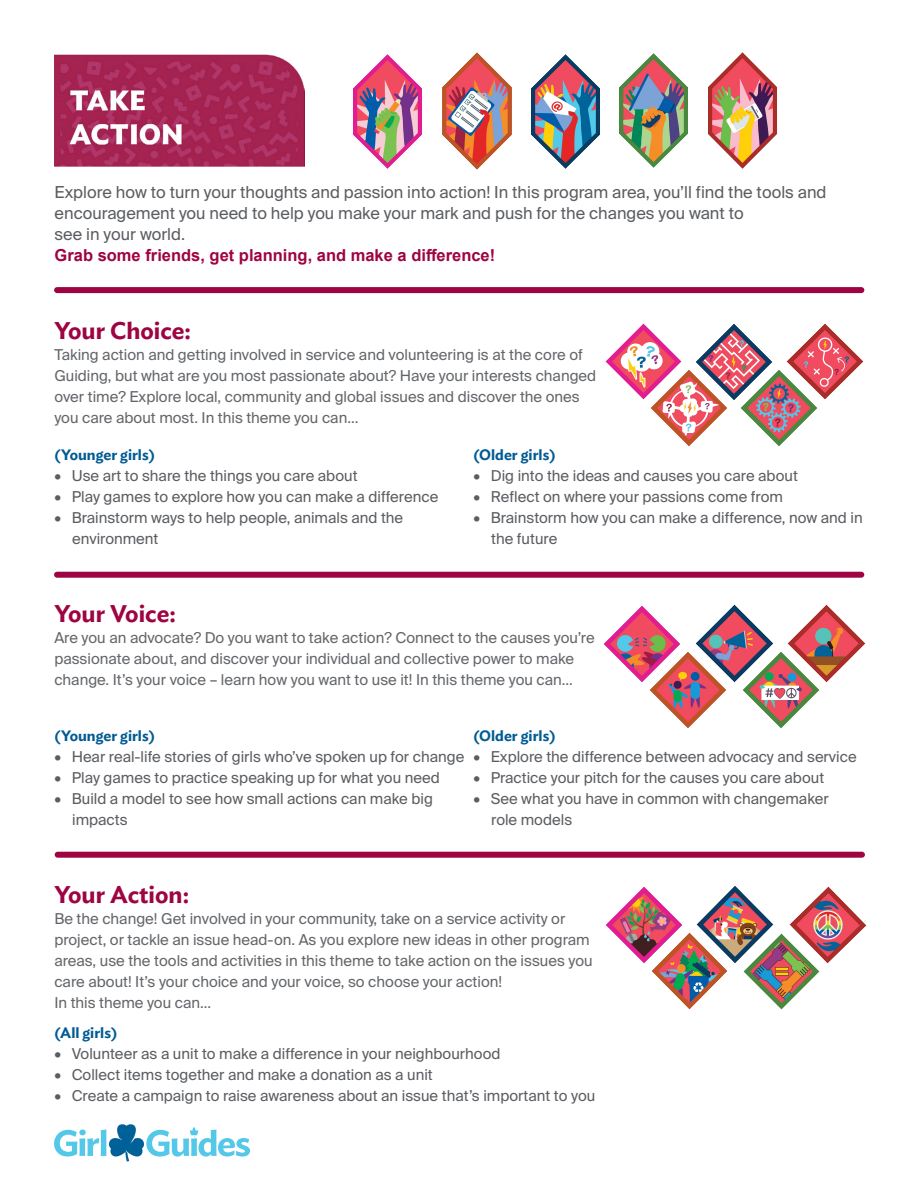
<style>
.page{position:relative;width:918px;height:1188px;background:#fff}
.page>*{position:absolute;margin:0;border:0;box-sizing:border-box;transform-origin:0 0}
.t1{font:600 24px "Ideal Sans";color:#9e0442}
.t2{font:16.5px/21px "Suisse Intl";color:#5a5d61}
.t3{font:700 16.5px "Arial";color:#9e0442}
.t4{font:15px/21px "Suisse Intl";color:#5a5d61}
.t5{font:15px/21px "Suisse Intl";color:#63666a}
.t6{font:600 15px "Ideal Sans";color:#005b94}
</style>
<div class="page">
<svg style="left:54px;top:1124px;width:196px;height:37px"></svg>
<div style="left:57px;top:572px;width:804px;height:6px;background:#9e0442"></div>
<div style="left:58px;top:852px;width:804px;height:6px;background:#9e0442"></div>
<div style="left:57px;top:287px;width:804px;height:6px;background:#9e0442"></div>
<img style="left:55px;top:54px;width:249px;height:113px">
<img style="left:442px;top:52px;width:70px;height:118px">
<img style="left:353px;top:54px;width:69px;height:115px">
<img style="left:531px;top:54px;width:69px;height:115px">
<img style="left:619px;top:53px;width:69px;height:115px">
<img style="left:708px;top:52px;width:69px;height:117px">
<img style="left:605px;top:323px;width:77px;height:77px">
<img style="left:646px;top:366px;width:81px;height:80px">
<img style="left:692px;top:324px;width:80px;height:80px">
<img style="left:737px;top:365px;width:80px;height:81px">
<img style="left:783px;top:324px;width:81px;height:80px">
<img style="left:604px;top:606px;width:76px;height:76px">
<img style="left:743px;top:652px;width:76px;height:76px">
<img style="left:646px;top:647px;width:80px;height:81px">
<img style="left:692px;top:604px;width:86px;height:83px">
<img style="left:784px;top:604px;width:82px;height:83px">
<img style="left:606px;top:887px;width:76px;height:76px">
<img style="left:789px;top:886px;width:78px;height:78px">
<img style="left:696px;top:886px;width:78px;height:77px">
<img style="left:647px;top:929px;width:85px;height:81px">
<img style="left:739px;top:929px;width:85px;height:81px">
<p class="t2" style="left:55px;top:181px;width:773px">Explore how to turn your thoughts and passion into action! In this program area, you’ll find the tools and encouragement you need to help you make your mark and push for the changes you want to<br>see in your world.</p>
<p class="t3" style="left:55px;top:243px;width:442px">Grab some friends, get planning, and make a difference!</p>
<h1 class="t1" style="left:54px;top:312px;width:138px">Your Choice:</h1>
<p class="t5" style="left:54px;top:345px;width:543px">Taking action and getting involved in service and volunteering is at the core of Guiding, but what are you most passionate about? Have your interests changed over time? Explore local, community and global issues and discover the ones you care about most. In this theme you can…</p>
<p class="t6" style="left:54px;top:443px;width:102px">(Younger girls)</p>
<p class="t4" style="left:54px;top:465px;width:305px">• Use art to share the things you care about</p>
<p class="t4" style="left:54px;top:486px;width:386px">• Play games to explore how you can make a difference</p>
<p class="t4" style="left:72px;top:507px;width:333px;text-indent:-18px">• Brainstorm ways to help people, animals and the environment</p>
<p class="t6" style="left:473px;top:443px;width:84px">(Older girls)</p>
<p class="t4" style="left:473px;top:465px;width:326px">• Dig into the ideas and causes you care about</p>
<p class="t4" style="left:473px;top:486px;width:311px">• Reflect on where your passions come from</p>
<p class="t4" style="left:491px;top:507px;width:373px;text-indent:-18px">• Brainstorm how you can make a difference, now and in the future</p>
<h1 class="t1" style="left:54px;top:595px;width:123px">Your Voice:</h1>
<p class="t5" style="left:54px;top:627px;width:542px">Are you an advocate? Do you want to take action? Connect to the causes you’re passionate about, and discover your individual and collective power to make change. It’s your voice – learn how you want to use it! In this theme you can…</p>
<p class="t6" style="left:54px;top:724px;width:102px">(Younger girls)</p>
<p class="t4" style="left:54px;top:746px;width:411px">• Hear real-life stories of girls who’ve spoken up for change</p>
<p class="t4" style="left:54px;top:767px;width:387px">• Play games to practice speaking up for what you need</p>
<p class="t4" style="left:72px;top:788px;width:362px;text-indent:-18px">• Build a model to see how small actions can make big impacts</p>
<p class="t6" style="left:473px;top:724px;width:84px">(Older girls)</p>
<p class="t4" style="left:473px;top:746px;width:385px">• Explore the difference between advocacy and service</p>
<p class="t4" style="left:473px;top:767px;width:352px">• Practice your pitch for the causes you care about</p>
<p class="t4" style="left:491px;top:788px;width:339px;text-indent:-18px">• See what you have in common with changemaker role models</p>
<h1 class="t1" style="left:54px;top:875px;width:136px">Your Action:</h1>
<p class="t5" style="left:54px;top:908px;width:540px">Be the change! Get involved in your community, take on a service activity or project, or tackle an issue head-on. As you explore new ideas in other program areas, use the tools and activities in this theme to take action on the issues you care about! It’s your choice and your voice, so choose your action!<br>In this theme you can…</p>
<p class="t6" style="left:54px;top:1021px;width:64px">(All girls)</p>
<p class="t4" style="left:54px;top:1043px;width:448px">• Volunteer as a unit to make a difference in your neighbourhood</p>
<p class="t4" style="left:54px;top:1064px;width:380px">• Collect items together and make a donation as a unit</p>
<p class="t4" style="left:54px;top:1085px;width:542px">• Create a campaign to raise awareness about an issue that’s important to you</p>
</div>
